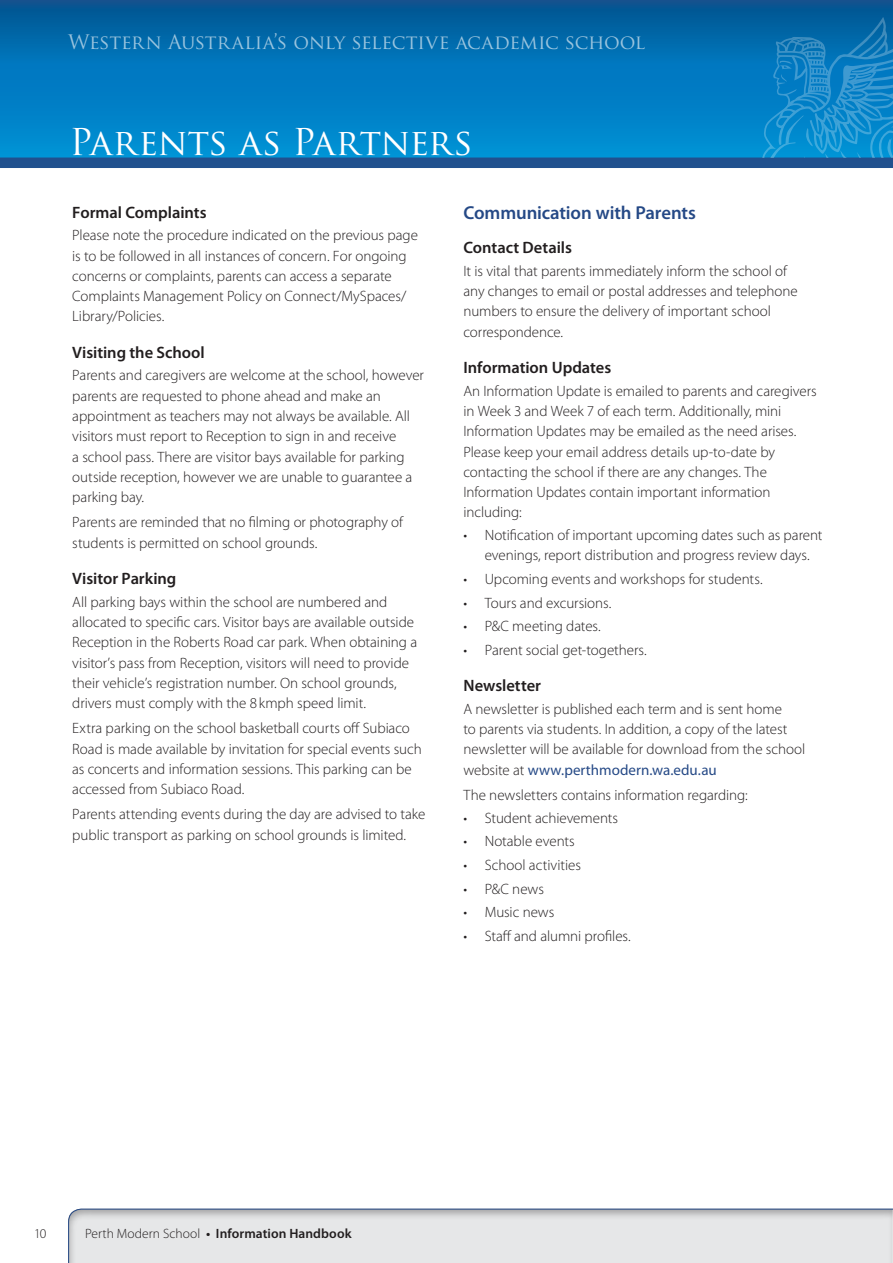
<style>
.page{position:relative;width:893px;height:1263px;background:#fff}
.page>*{position:absolute;margin:0;border:0;box-sizing:border-box;transform-origin:0 0}
.t1{font:36px "Trajan Pro";letter-spacing:-.015em;color:#fff}
.t2{font:19.5px "Trajan Pro";letter-spacing:-.015em;color:#fff}
.t3{font:600 18.75px "Myriad Pro";letter-spacing:-.005em;color:#254986}
.t4{font:600 16.5px "Myriad Pro";color:#221e1f}
.t5{font:300 15px/20.2px "Myriad Pro";letter-spacing:-.005em;color:#221e1f}
.t6{font:600 13.5px "Myriad Pro";letter-spacing:.005em;color:#221e1f}
.t7{font:300 13.5px "Myriad Pro";color:#221e1f}
.s1{font-weight:400;color:#254986}
.s2{font-weight:300}
</style>
<div class="page">
<div style="left:0;top:0;width:893px;height:168px;background:linear-gradient(to bottom,#025999,#0098e0)"></div>
<div style="left:0;top:158px;width:893px;height:10px;background:#21518e"></div>
<svg style="left:68px;top:1208px;width:825px;height:55px;background:#dbdde0"></svg>
<svg style="left:761px;top:17px;width:132px;height:140px;background:#1182c2"></svg>
<h2 class="t2" style="left:68px;top:30px;width:579px">Western Australia’s only selective academic school</h2>
<h1 class="t1" style="left:70px;top:119px;width:405px">Parents as Partners</h1>
<p class="t4" style="left:72px;top:201px;width:136px">Formal Complaints</p>
<p class="t5" style="left:72px;top:225px;width:347px">Please note the procedure indicated on the previous page is to be followed in all instances of concern. For ongoing concerns or complaints, parents can access a separate Complaints Management Policy on Connect/MySpaces/ Library/Policies.</p>
<p class="t4" style="left:72px;top:342px;width:134px">Visiting the School</p>
<p class="t5" style="left:72px;top:365px;width:353px">Parents and caregivers are welcome at the school, however parents are requested to phone ahead and make an appointment as teachers may not always be available. All visitors must report to Reception to sign in and receive<br>a school pass. There are visitor bays available for parking outside reception, however we are unable to guarantee a parking bay.</p>
<p class="t5" style="left:72px;top:512px;width:332px">Parents are reminded that no filming or photography of students is permitted on school grounds.</p>
<p class="t4" style="left:72px;top:568px;width:106px">Visitor Parking</p>
<p class="t5" style="left:72px;top:591px;width:346px">All parking bays within the school are numbered and allocated to specific cars. Visitor bays are available outside Reception in the Roberts Road car park. When obtaining a visitor’s pass from Reception, visitors will need to provide their vehicle’s registration number. On school grounds, drivers must comply with the 8 kmph speed limit.</p>
<p class="t5" style="left:72px;top:718px;width:351px">Extra parking on the school basketball courts off Subiaco Road is made available by invitation for special events such as concerts and information sessions. This parking can be accessed from Subiaco Road.</p>
<p class="t5" style="left:72px;top:804px;width:355px">Parents attending events during the day are advised to take public transport as parking on school grounds is limited.</p>
<p class="t3" style="left:463px;top:201px;width:234px">Communication with Parents</p>
<p class="t4" style="left:463px;top:237px;width:110px">Contact Details</p>
<p class="t5" style="left:463px;top:261px;width:336px">It is vital that parents immediately inform the school of any changes to email or postal addresses and telephone numbers to ensure the delivery of important school correspondence.</p>
<p class="t4" style="left:463px;top:357px;width:149px">Information Updates</p>
<p class="t5" style="left:463px;top:380px;width:355px">An Information Update is emailed to parents and caregivers in Week 3 and Week 7 of each term. Additionally, mini Information Updates may be emailed as the need arises.<br>Please keep your email address details up-to-date by contacting the school if there are any changes. The Information Updates contain important information including:</p>
<p class="t5" style="left:463px;top:525px;width:361px;text-align:center">• Notification of important upcoming dates such as parent evenings, report distribution and progress review days.</p>
<p class="t5" style="left:463px;top:569px;width:299px">• Upcoming events and workshops for students.</p>
<p class="t5" style="left:463px;top:592px;width:148px">• Tours and excursions.</p>
<p class="t5" style="left:463px;top:616px;width:138px">• P&amp;C meeting dates.</p>
<p class="t5" style="left:463px;top:640px;width:183px">• Parent social get-togethers.</p>
<p class="t4" style="left:463px;top:675px;width:79px">Newsletter</p>
<p class="t5" style="left:463px;top:698px;width:343px">A newsletter is published each term and is sent home<br>to parents via students. In addition, a copy of the latest newsletter will be available for download from the school website at <span class="s1">www.perthmodern.wa.edu.au</span></p>
<p class="t5" style="left:463px;top:784px;width:286px">The newsletters contains information regarding:</p>
<p class="t5" style="left:463px;top:807px;width:156px">• Student achievements</p>
<p class="t5" style="left:463px;top:831px;width:113px">• Notable events</p>
<p class="t5" style="left:463px;top:855px;width:119px">• School activities</p>
<p class="t5" style="left:463px;top:878px;width:82px">• P&amp;C news</p>
<p class="t5" style="left:463px;top:902px;width:92px">• Music news</p>
<p class="t5" style="left:463px;top:926px;width:167px">• Staff and alumni profiles.</p>
<p class="t7" style="left:34px;top:1225px;width:14px">10</p>
<p class="t6" style="left:85px;top:1224px;width:268px"><span class="s2">Perth Modern School</span> • Information Handbook</p>
</div>
